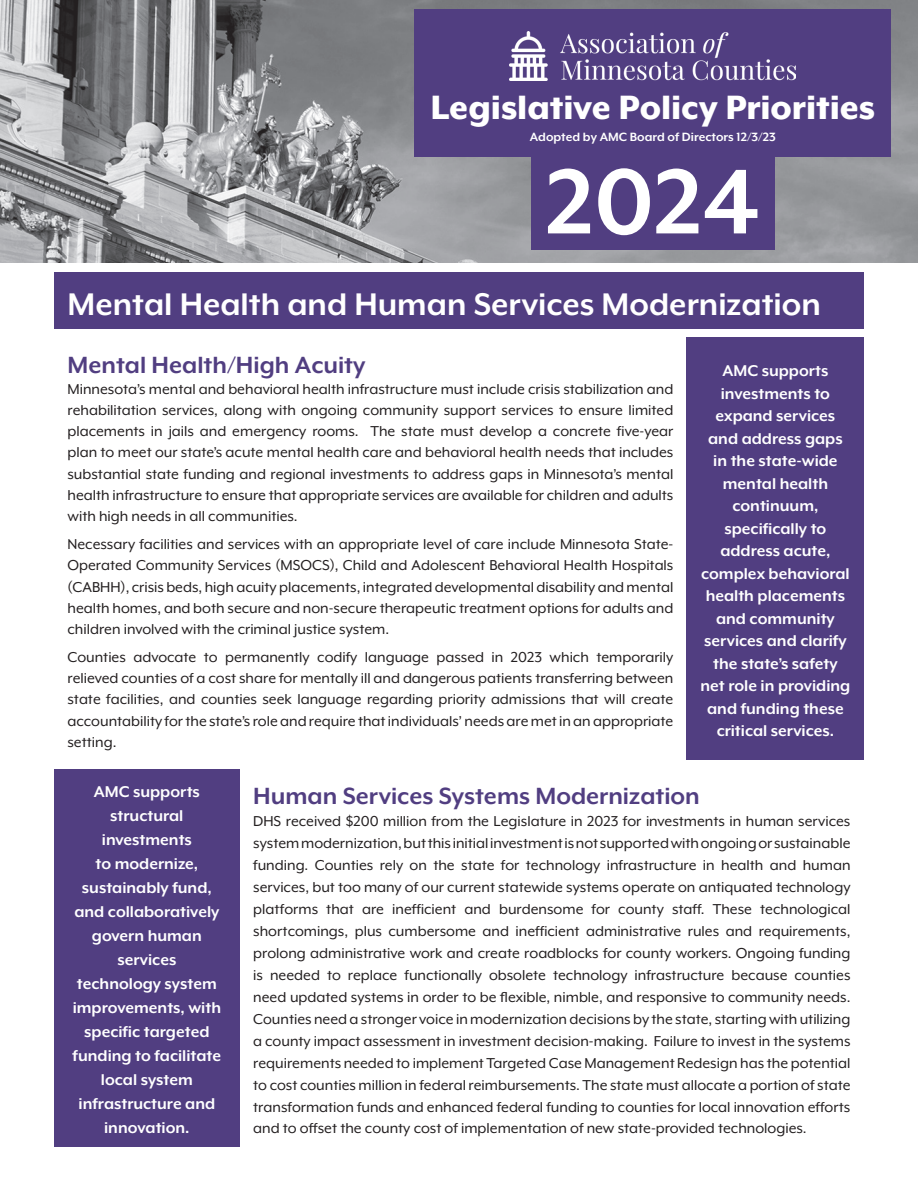
<style>
.page{position:relative;width:918px;height:1188px;background:#fff}
.page>*{position:absolute;margin:0;border:0;box-sizing:border-box;transform-origin:0 0}
.t1{font:700 105px "Mr Eaves XL Mod OT";color:#fff}
.t2{font:800 38.85px "Mr Eaves XL Mod OT";color:#fff}
.t3{font:700 36px "Mr Eaves XL Mod OT";color:#fff}
.t4{font:700 27px "Mr Eaves XL Mod OT";color:#513e81}
.t5{font:700 18px/22.5px "Mr Eaves XL Mod OT";color:#fff;text-align:center}
.t6{font:16.5px/21.1px "Mr Eaves XL Mod OT";color:#231f20;text-align:justify}
.t7{font:700 13.8px "Mr Eaves XL Mod OT";color:#fff}
</style>
<div class="page">
<div style="left:54px;top:272px;width:810px;height:57px;background:#513e81"></div>
<img style="left:0;top:0;width:918px;height:262px">
<div style="left:415px;top:9px;width:476px;height:147px;background:#513e81"></div>
<img style="left:510px;top:31px;width:286px;height:49px">
<div style="left:531px;top:149px;width:244px;height:101px;background:#513e81"></div>
<div style="left:687px;top:338px;width:177px;height:422px;background:#513e81"></div>
<div style="left:54px;top:769px;width:186px;height:378px;background:#513e81"></div>
<h2 class="t2" style="left:430px;top:88px;width:446px">Legislative Policy Priorities</h2>
<p class="t7" style="left:530px;top:130px;width:248px">Adopted by AMC Board of Directors 12/3/23</p>
<h1 class="t1" style="left:546px;top:149px;width:216px">2024</h1>
<h3 class="t3" style="left:68px;top:286px;width:755px">Mental Health and Human Services Modernization</h3>
<h3 class="t4" style="left:68px;top:351px;width:299px">Mental Health/High Acuity</h3>
<p class="t6" style="left:68px;top:378px;width:607px">Minnesota’s mental and behavioral health infrastructure must include crisis stabilization and rehabilitation services, along with ongoing community support services to ensure limited placements in jails and emergency rooms. The state must develop a concrete five-year plan to meet our state’s acute mental health care and behavioral health needs that includes substantial state funding and regional investments to address gaps in Minnesota’s mental health infrastructure to ensure that appropriate services are available for children and adults with high needs in all communities.</p>
<p class="t6" style="left:68px;top:534px;width:607px">Necessary facilities and services with an appropriate level of care include Minnesota State-Operated Community Services (MSOCS), Child and Adolescent Behavioral Health Hospitals (CABHH), crisis beds, high acuity placements, integrated developmental disability and mental health homes, and both secure and non-secure therapeutic treatment options for adults and children involved with the criminal justice system.</p>
<p class="t6" style="left:68px;top:646px;width:607px">Counties advocate to permanently codify language passed in 2023 which temporarily relieved counties of a cost share for mentally ill and dangerous patients transferring between state facilities, and counties seek language regarding priority admissions that will create accountability for the state’s role and require that individuals’ needs are met in an appropriate setting.</p>
<h3 class="t4" style="left:253px;top:782px;width:448px">Human Services Systems Modernization</h3>
<p class="t6" style="left:253px;top:810px;width:599px;line-height:21.9px">DHS received $200 million from the Legislature in 2023 for investments in human services system modernization, but this initial investment is not supported with ongoing or sustainable funding. Counties rely on the state for technology infrastructure in health and human services, but too many of our current statewide systems operate on antiquated technology platforms that are inefficient and burdensome for county staff. These technological shortcomings, plus cumbersome and inefficient administrative rules and requirements, prolong administrative work and create roadblocks for county workers. Ongoing funding is needed to replace functionally obsolete technology infrastructure because counties need updated systems in order to be flexible, nimble, and responsive to community needs.<br>Counties need a stronger voice in modernization decisions by the state, starting with utilizing a county impact assessment in investment decision-making. Failure to invest in the systems requirements needed to implement Targeted Case Management Redesign has the potential to cost counties million in federal reimbursements. The state must allocate a portion of state transformation funds and enhanced federal funding to counties for local innovation efforts and to offset the county cost of implementation of new state-provided technologies.</p>
<p class="t5" style="left:701px;top:359px;width:151px">AMC supports investments to expand services and address gaps in the state-wide mental health continuum, specifically to address acute, complex behavioral health placements and community services and clarify the state’s safety net role in providing and funding these critical services.</p>
<p class="t5" style="left:73px;top:780px;width:150px;line-height:24px">AMC supports structural investments<br>to modernize, sustainably fund, and collaboratively govern human services<br>technology system improvements, with specific targeted funding to facilitate local system infrastructure and innovation.</p>
</div>
